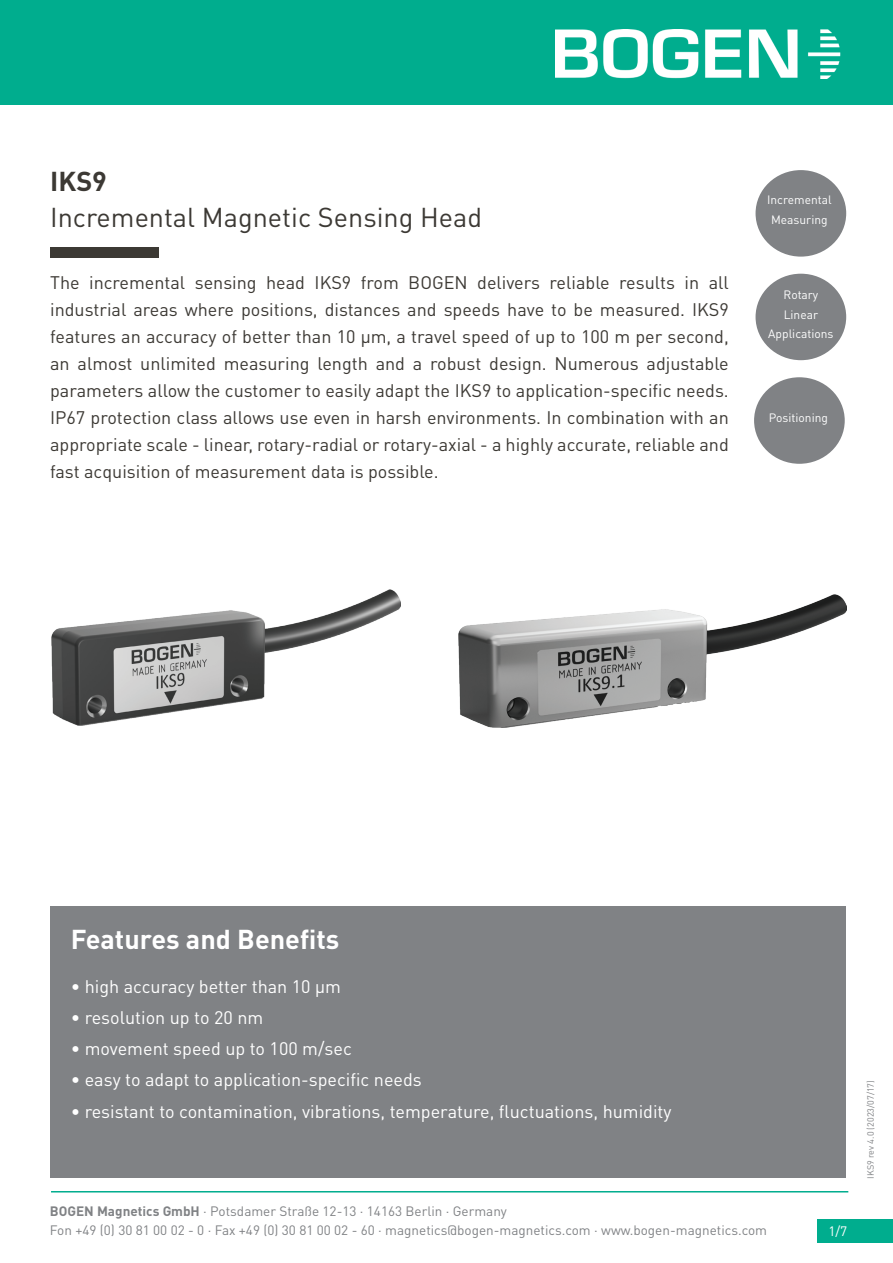
<style>
.page{position:relative;width:893px;height:1263px;background:#fff}
.page>*{position:absolute;margin:0;border:0;box-sizing:border-box;transform-origin:0 0}
.t1{font:27px "DIN Pro";color:#3c3934}
.t2{font:700 27px "DIN Pro";color:#fff}
.t3{font:700 27px "DIN Pro";color:#3c3934}
.t4{font:18px/27px "DIN Pro";color:#3c3934;text-align:justify}
.t5{font:18px "DIN Pro";color:#fff}
.t6{font:13.5px/19.5px "DIN Pro";color:#808285}
.t7{font:13.5px "DIN Pro";color:#fff}
.t8{font:12px/19.5px "DIN Pro";color:#fff;text-align:center}
.t9{font:9px "DIN Pro";color:#808285}
.s1{font-weight:700}
</style>
<div class="page">
<div style="left:817px;top:1219px;width:76px;height:24px;background:#00ad8e"></div>
<hr style="left:51px;top:1191px;width:797px;height:1px;background:#00ad8e">
<div style="left:50px;top:907px;width:796px;height:271px;background:#808285"></div>
<div style="left:755px;top:170px;width:91px;height:87px;background:#808285;border-radius:50%"></div>
<div style="left:50px;top:247px;width:108px;height:11px;background:#3c3934"></div>
<div style="left:754px;top:377px;width:91px;height:87px;background:#808285;border-radius:50%"></div>
<div style="left:755px;top:274px;width:91px;height:86px;background:#808285;border-radius:50%"></div>
<img style="left:458px;top:595px;width:388px;height:133px">
<img style="left:51px;top:589px;width:349px;height:136px">
<div style="left:0;top:0;width:893px;height:104px;background:#00ad8e"></div>
<img style="left:556px;top:30px;width:285px;height:48px">
<h1 class="t3" style="left:50px;top:163px;width:58px">IKS9</h1>
<h1 class="t1" style="left:50px;top:199px;width:433px">Incremental Magnetic Sensing Head</h1>
<p class="t4" style="left:50px;top:268px;width:680px">The incremental sensing head IKS9 from BOGEN delivers reliable results in all industrial areas where positions, distances and speeds have to be measured. IKS9 features an accuracy of better than 10 µm, a travel speed of up to 100 m per second, an almost unlimited measuring length and a robust design. Numerous adjustable parameters allow the customer to easily adapt the IKS9 to application-specific needs.<br>IP67 protection class allows use even in harsh environments. In combination with an appropriate scale - linear, rotary-radial or rotary-axial - a highly accurate, reliable and fast acquisition of measurement data is possible.</p>
<p class="t8" style="left:767px;top:189px;width:66px">Incremental<br>Measuring</p>
<p class="t8" style="left:768px;top:285px;width:67px">Rotary<br>Linear<br>Applications</p>
<p class="t8" style="left:769px;top:408px;width:61px">Positioning</p>
<h1 class="t2" style="left:71px;top:920px;width:270px">Features and Benefits</h1>
<p class="t5" style="left:71px;top:974px;width:272px">• high accuracy better than 10 µm</p>
<p class="t5" style="left:71px;top:1005px;width:194px">• resolution up to 20 nm</p>
<p class="t5" style="left:71px;top:1036px;width:283px">• movement speed up to 100 m/sec</p>
<p class="t5" style="left:71px;top:1067px;width:353px">• easy to adapt to application-specific needs</p>
<p class="t5" style="left:71px;top:1099px;width:602px">• resistant to contamination, vibrations, temperature, fluctuations, humidity</p>
<p class="t6" style="left:50px;top:1200px;width:719px"><span class="s1">BOGEN Magnetics GmbH</span> · Potsdamer Straße 12-13 · 14163 Berlin · Germany<br>Fon +49 (0) 30 81 00 02 - 0 · Fax +49 (0) 30 81 00 02 - 60 · magnetics@bogen-magnetics.com · www.bogen-magnetics.com</p>
<p class="t7" style="left:828px;top:1221px;width:20px">1/7</p>
<p class="t9" style="left:864px;top:1179px;width:100px;rotate:-90deg">IKS9 rev 4.0 (2023/07/17)</p>
</div>
